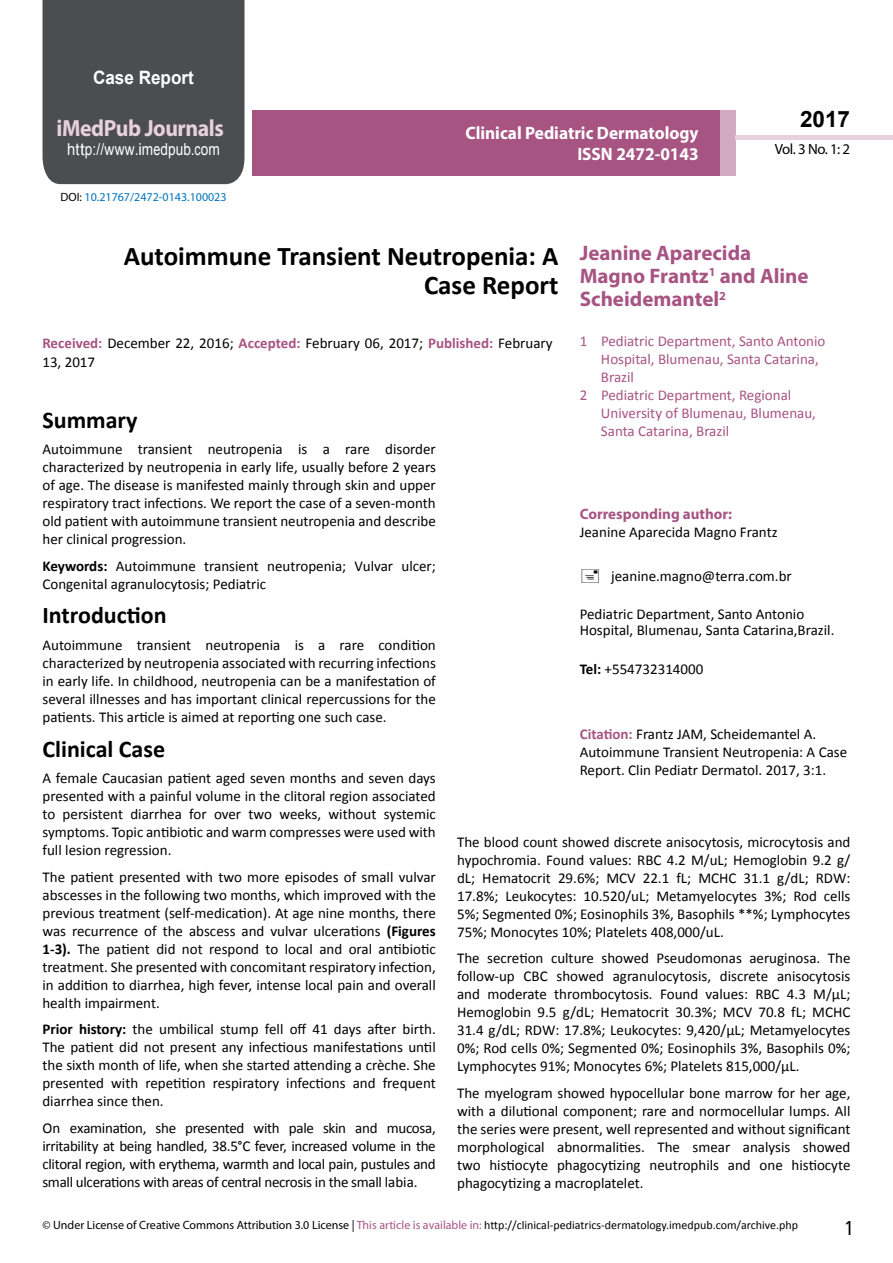
<style>
.page{position:relative;width:893px;height:1263px;background:#fff}
.page>*{position:absolute;margin:0;border:0;box-sizing:border-box;transform-origin:0 0}
.t1{font:700 27px/29.7px "Calibri";color:#000;text-align:right}
.t2{font:25.5px "Tunga";color:#000}
.t3{font:700 24px "Calibri";color:#000}
.t4{font:700 23.4px "Myriad Pro";letter-spacing:-.02em;color:#e6d1dd;scale:.93 1}
.t5{font:700 22.5px "Arial";color:#000}
.t6{font:700 21px/23.4px "Myriad Pro";color:#a75483}
.t7{font:700 18.45px "Arial";color:#fff;scale:.93 1}
.t8{font:700 18px/21.6px "Myriad Pro";color:#fff;text-align:right;scale:.96 1}
.t9{font:16.5px "Arial";letter-spacing:.01em;color:#fff;scale:.89 1}
.t10{font:15px/18px "Calibri";color:#000;text-align:justify}
.t11{font:15px "Calibri";color:#a75483}
.t12{font:700 15px "Myriad Pro";color:#a75483}
.t13{font:14.85px "Myriad Pro";color:#000}
.t14{font:12px "Calibri";color:#000}
.t15{font:12px "Myriad Pro";color:#0072bc}
.s1{font-family:"Calibri"}
.s2{color:#000}
.s3{font-weight:700;color:#a75483}
.s4{font-weight:700}
.s5{font-family:"Myriad Pro"}
.s6{font-family:"Myriad Pro";color:#a75483}
</style>
<div class="page">
<div style="left:43px;top:0;width:201px;height:184px;background:#4c4d4f"></div>
<div style="left:252px;top:110px;width:469px;height:66px;background:#a75483"></div>
<div style="left:720px;top:110px;width:16px;height:66px;background:#d2aac1"></div>
<div style="left:736px;top:135px;width:157px;height:5px;background:#e6d1dd"></div>
<p class="t7" style="left:93px;top:65px;width:110px">Case Report</p>
<h3 class="t4" style="left:57px;top:113px;width:181px">iMedPub Journals</h3>
<p class="t9" style="left:67px;top:139px;width:173px">http://www<span class="s1">.</span>imedpub<span class="s1">.</span>com</p>
<p class="t15" style="left:60px;top:190px;width:168px"><span class="s2">DOI:</span> 10.21767/2472-0143.100023</p>
<p class="t8" style="left:465px;top:121px;width:244px">Clinical Pediatric Dermatology<br>ISSN 2472-0143</p>
<h3 class="t5" style="left:800px;top:104px;width:52px">2017</h3>
<p class="t13" style="left:775px;top:140px;width:77px">Vol. 3 No. 1: 2</p>
<h3 class="t6" style="left:580px;top:240px;width:230px">Jeanine Aparecida<br>Magno Frantz<sup>1</sup> and Aline<br>Scheidemantel<sup>2</sup></h3>
<p class="t11" style="left:580px;top:331px;width:247px">1 Pediatric Department, Santo Antonio</p>
<p class="t11" style="left:601px;top:349px;width:219px">Hospital, Blumenau, Santa Catarina,</p>
<p class="t11" style="left:601px;top:367px;width:35px">Brazil</p>
<p class="t11" style="left:580px;top:385px;width:213px">2 Pediatric Department, Regional</p>
<p class="t11" style="left:601px;top:403px;width:217px">University of Blumenau, Blumenau,</p>
<p class="t11" style="left:601px;top:421px;width:130px">Santa Catarina, Brazil</p>
<h1 class="t1" style="left:124px;top:241px;width:436px">Autoimmune Transient Neutropenia: A<br>Case Report</h1>
<p class="t10" style="left:42px;top:334px;width:512px;line-height:18.8px"><span class="s3">Received:</span> December 22, 2016; <span class="s3">Accepted:</span> February 06, 2017; <span class="s3">Published:</span> February<br>13, 2017</p>
<h3 class="t3" style="left:43px;top:404px;width:97px">Summary</h3>
<p class="t10" style="left:43px;top:440px;width:395px">Autoimmune transient neutropenia is a rare disorder characterized by neutropenia in early life, usually before 2 years of age. The disease is manifested mainly through skin and upper respiratory tract infections. We report the case of a seven-month old patient with autoimmune transient neutropenia and describe her clinical progression.</p>
<p class="t10" style="left:43px;top:557px;width:395px"><span class="s4">Keywords:</span> Autoimmune transient neutropenia; Vulvar ulcer;<br>Congenital agranulocytosis; Pediatric</p>
<h3 class="t3" style="left:43px;top:600px;width:126px">Introduction</h3>
<p class="t10" style="left:43px;top:636px;width:395px">Autoimmune transient neutropenia is a rare condition characterized by neutropenia associated with recurring infections in early life. In childhood, neutropenia can be a manifestation of several illnesses and has important clinical repercussions for the patients. This article is aimed at reporting one such case.</p>
<h3 class="t3" style="left:43px;top:733px;width:124px">Clinical Case</h3>
<p class="t10" style="left:43px;top:769px;width:395px">A female Caucasian patient aged seven months and seven days presented with a painful volume in the clitoral region associated to persistent diarrhea for over two weeks, without systemic symptoms. Topic antibiotic and warm compresses were used with full lesion regression.</p>
<p class="t10" style="left:42px;top:868px;width:395px">The patient presented with two more episodes of small vulvar abscesses in the following two months, which improved with the previous treatment (self-medication). At age nine months, there was recurrence of the abscess and vulvar ulcerations <span class="s4">(Figures 1-3).</span> The patient did not respond to local and oral antibiotic treatment. She presented with concomitant respiratory infection, in addition to diarrhea, high fever, intense local pain and overall health impairment.</p>
<p class="t10" style="left:42px;top:1020px;width:395px"><span class="s4">Prior history:</span> the umbilical stump fell off 41 days after birth.<br>The patient did not present any infectious manifestations until the sixth month of life, when she started attending a crèche. She presented with repetition respiratory infections and frequent diarrhea since then.</p>
<p class="t10" style="left:42px;top:1119px;width:395px">On examination, she presented with pale skin and mucosa, irritability at being handled, 38.5°C fever, increased volume in the clitoral region, with erythema, warmth and local pain, pustules and small ulcerations with areas of central necrosis in the small labia.</p>
<p class="t12" style="left:580px;top:504px;width:154px">Corresponding author:</p>
<p class="t10" style="left:580px;top:523px;width:199px">Jeanine Aparecida Magno Frantz</p>
<p class="t10" style="left:611px;top:567px;width:182px">jeanine.magno@terra.com.br</p>
<p class="t10" style="left:580px;top:606px;width:256px;line-height:16.5px">Pediatric Department, Santo Antonio<br>Hospital, Blumenau, Santa Catarina,Brazil.</p>
<p class="t10" style="left:580px;top:660px;width:125px"><span class="s4">Tel:</span> +554732314000</p>
<p class="t10" style="left:580px;top:725px;width:269px;text-align:left"><span class="s3">Citation:</span> Frantz JAM, Scheidemantel A.<br>Autoimmune Transient Neutropenia: A Case<br>Report. Clin Pediatr Dermatol. 2017, 3:1.</p>
<p class="t10" style="left:457px;top:833px;width:395px">The blood count showed discrete anisocytosis, microcytosis and hypochromia. Found values: RBC 4.2 M/uL; Hemoglobin 9.2 g/ dL; Hematocrit 29.6%; MCV 22.1 fL; MCHC 31.1 g/dL; RDW:<br>17.8%; Leukocytes: 10.520/uL; Metamyelocytes 3%; Rod cells 5%; Segmented 0%; Eosinophils 3%, Basophils **%; Lymphocytes 75%; Monocytes 10%; Platelets 408,000/uL.</p>
<p class="t10" style="left:457px;top:949px;width:395px">The secretion culture showed Pseudomonas aeruginosa. The follow-up CBC showed agranulocytosis, discrete anisocytosis and moderate thrombocytosis. Found values: RBC 4.3 M/µL; Hemoglobin 9.5 g/dL; Hematocrit 30.3%; MCV 70.8 fL; MCHC 31.4 g/dL; RDW: 17.8%; Leukocytes: 9,420/µL; Metamyelocytes 0%; Rod cells 0%; Segmented 0%; Eosinophils 3%, Basophils 0%; Lymphocytes 91%; Monocytes 6%; Platelets 815,000/µL.</p>
<p class="t10" style="left:457px;top:1084px;width:395px">The myelogram showed hypocellular bone marrow for her age, with a dilutional component; rare and normocellular lumps. All the series were present, well represented and without significant morphological abnormalities. The smear analysis showed two histiocyte phagocytizing neutrophils and one histiocyte phagocytizing a macroplatelet.</p>
<p class="t14" style="left:43px;top:1218px;width:757px"><span class="s5">© Under License of Creative Commons Attribution 3.0 License |</span> <span class="s6">This article is available in:</span> http://clinical-pediatrics-dermatology.imedpub.com/archive.php</p>
<h2 class="t2" style="left:845px;top:1211px;width:9px">1</h2>
</div>
